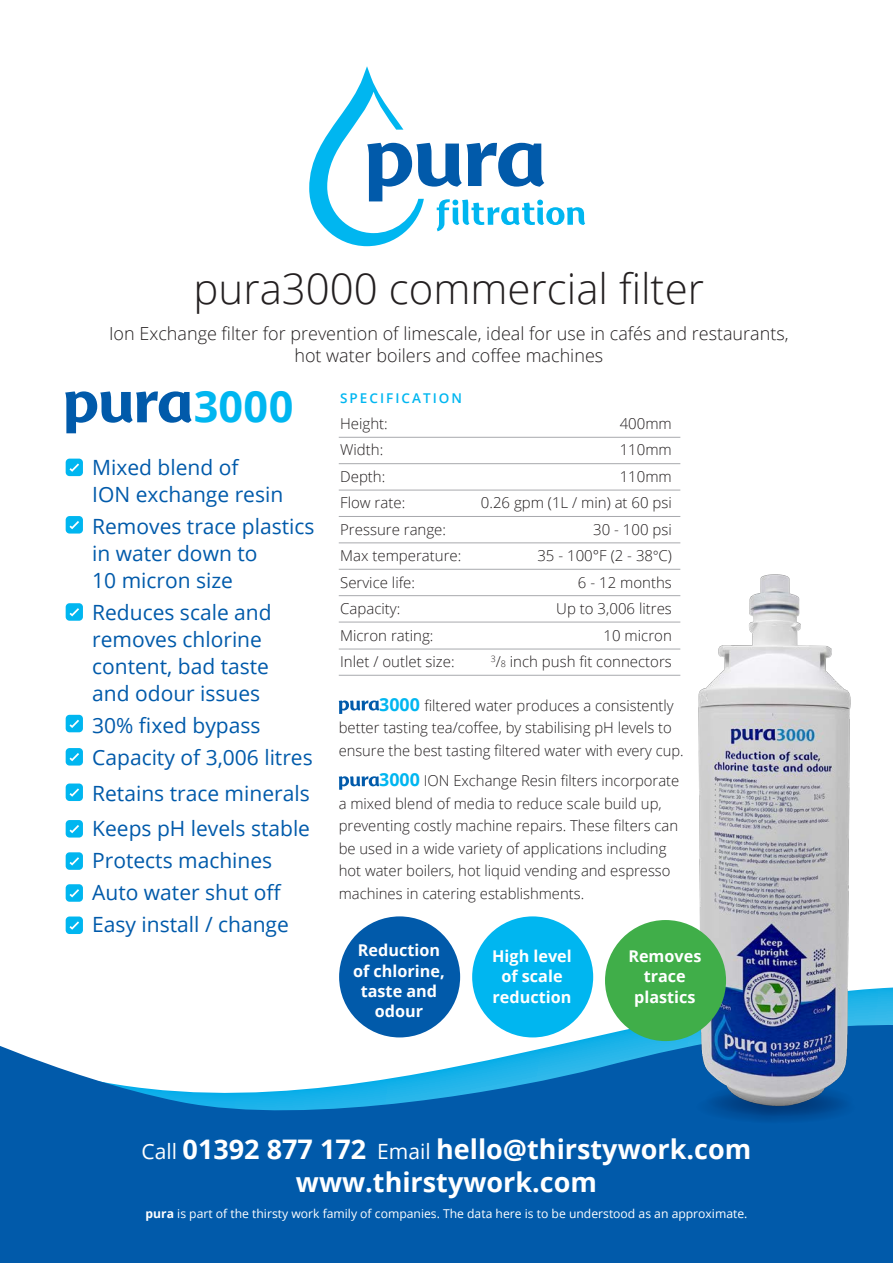
<style>
.page{position:relative;width:893px;height:1263px;background:#fff}
.page>*{position:absolute;margin:0;border:0;box-sizing:border-box;transform-origin:0 0}
.t1{font:700 43.2px "Open Sans";color:#00b6f0}
.t2{font:300 42px "Open Sans";color:#231f20}
.t3{font:700 27px/32.4px "Open Sans";color:#fff;text-align:center}
.t4{font:21px/27px "Open Sans";color:#015aaa}
.t5{font:300 18px/21.6px "Open Sans";color:#231f20;text-align:center}
.t6{font:700 16.2px/20.2px "Open Sans";color:#fff;text-align:center}
.t7{font:300 15px/22.5px "Open Sans";color:#231f20}
.t8{font:600 13.5px "Open Sans";letter-spacing:.15em;color:#00b6f0}
.t9{font:12.15px "Open Sans";color:#fff}
.s1{font-family:"Bariol";font-weight:400}
.s2{font-size:9px}
.s3{font-weight:700;font-size:18px;color:#00b6f0}
.s4{font-weight:400;font-size:21px}
.s5{font-weight:700}
</style>
<div class="page">
<svg style="left:0;top:1005px;width:893px;height:258px;fill:#015aaa"></svg>
<svg style="left:695px;top:1109px;width:162px;height:15px;background:#00519d"></svg>
<img style="left:652px;top:574px;width:225px;height:535px">
<svg style="left:65px;top:391px;width:127px;height:42px"></svg>
<hr style="left:339px;top:437px;width:341px;height:1px;background:#a8a9ad">
<hr style="left:339px;top:516px;width:341px;height:1px;background:#a8a9ad">
<hr style="left:339px;top:490px;width:341px;height:1px;background:#a8a9ad">
<hr style="left:339px;top:569px;width:341px;height:1px;background:#a8a9ad">
<hr style="left:339px;top:595px;width:341px;height:1px;background:#a8a9ad">
<hr style="left:339px;top:622px;width:341px;height:1px;background:#a8a9ad">
<hr style="left:339px;top:649px;width:341px;height:1px;background:#a8a9ad">
<hr style="left:339px;top:463px;width:341px;height:1px;background:#a8a9ad">
<hr style="left:339px;top:542px;width:341px;height:1px;background:#a8a9ad">
<svg style="left:309px;top:66px;width:276px;height:180px"></svg>
<div style="left:66px;top:459px;width:17px;height:17px;background:#00b6f0;border-radius:4px"></div>
<svg style="left:70px;top:463px;width:9px;height:9px"></svg>
<div style="left:66px;top:516px;width:17px;height:17px;background:#00b6f0;border-radius:4px"></div>
<svg style="left:70px;top:521px;width:9px;height:8px"></svg>
<div style="left:66px;top:603px;width:17px;height:18px;background:#00b6f0;border-radius:4px"></div>
<svg style="left:70px;top:608px;width:9px;height:8px"></svg>
<div style="left:66px;top:748px;width:17px;height:17px;background:#00b6f0;border-radius:4px"></div>
<svg style="left:70px;top:753px;width:9px;height:8px"></svg>
<div style="left:66px;top:715px;width:17px;height:17px;background:#00b6f0;border-radius:4px"></div>
<svg style="left:70px;top:720px;width:9px;height:8px"></svg>
<div style="left:66px;top:783px;width:17px;height:18px;background:#00b6f0;border-radius:4px"></div>
<svg style="left:70px;top:788px;width:9px;height:9px"></svg>
<div style="left:66px;top:820px;width:17px;height:17px;background:#00b6f0;border-radius:4px"></div>
<svg style="left:70px;top:825px;width:9px;height:8px"></svg>
<div style="left:66px;top:884px;width:17px;height:18px;background:#00b6f0;border-radius:4px"></div>
<svg style="left:70px;top:889px;width:9px;height:8px"></svg>
<div style="left:66px;top:852px;width:17px;height:18px;background:#00b6f0;border-radius:4px"></div>
<svg style="left:70px;top:857px;width:9px;height:8px"></svg>
<div style="left:66px;top:916px;width:17px;height:18px;background:#00b6f0;border-radius:4px"></div>
<svg style="left:70px;top:921px;width:9px;height:9px"></svg>
<svg style="left:339px;top:700px;width:40px;height:14px"></svg>
<svg style="left:339px;top:776px;width:40px;height:14px"></svg>
<div style="left:605px;top:920px;width:121px;height:121px;background:#40ae49;border-radius:50%"></div>
<div style="left:472px;top:916px;width:121px;height:121px;background:#00b6f0;border-radius:50%"></div>
<div style="left:339px;top:916px;width:121px;height:121px;background:#015aaa;border-radius:50%"></div>
<hr style="left:339px;top:675px;width:341px;height:1px;background:#a8a9ad">
<h2 class="t2" style="left:194px;top:260px;width:512px">pura3000 commercial filter</h2>
<p class="t5" style="left:109px;top:322px;width:681px">Ion Exchange filter for prevention of limescale, ideal for use in cafés and restaurants, hot water boilers and coffee machines</p>
<h1 class="t1" style="left:194px;top:376px;width:101px">3000</h1>
<p class="t8" style="left:340px;top:389px;width:123px">SPECIFICATION</p>
<p class="t7" style="left:340px;top:411px;width:49px">Height:</p>
<p class="t7" style="left:620px;top:411px;width:54px">400mm</p>
<p class="t7" style="left:340px;top:438px;width:45px">Width:</p>
<p class="t7" style="left:620px;top:438px;width:54px">110mm</p>
<p class="t7" style="left:340px;top:464px;width:47px">Depth:</p>
<p class="t7" style="left:620px;top:464px;width:54px">110mm</p>
<p class="t7" style="left:340px;top:491px;width:67px">Flow rate:</p>
<p class="t7" style="left:481px;top:491px;width:192px">0.26 gpm (1L / min) at 60 psi</p>
<p class="t7" style="left:340px;top:517px;width:107px">Pressure range:</p>
<p class="t7" style="left:593px;top:517px;width:80px">30 - 100 psi</p>
<p class="t7" style="left:340px;top:544px;width:123px">Max temperature:</p>
<p class="t7" style="left:537px;top:544px;width:136px">35 - 100°F (2 - 38<span class="s1">°</span>C)</p>
<p class="t7" style="left:340px;top:570px;width:76px">Service life:</p>
<p class="t7" style="left:578px;top:570px;width:95px">6 - 12 months</p>
<p class="t7" style="left:340px;top:597px;width:62px">Capacity:</p>
<p class="t7" style="left:556px;top:597px;width:117px">Up to 3,006 litres</p>
<p class="t7" style="left:340px;top:623px;width:95px">Micron rating:</p>
<p class="t7" style="left:604px;top:623px;width:70px">10 micron</p>
<p class="t7" style="left:340px;top:650px;width:116px">Inlet / outlet size:</p>
<p class="t7" style="left:491px;top:650px;width:183px"><sup>3</sup>/<span class="s2">8</span> inch push fit connectors</p>
<h3 class="t4" style="left:92px;top:453px;width:193px">Mixed blend of<br>ION exchange resin</h3>
<h3 class="t4" style="left:92px;top:512px;width:224px">Removes trace plastics in water down to<br>10 micron size</h3>
<h3 class="t4" style="left:92px;top:598px;width:181px">Reduces scale and removes chlorine content, bad taste and odour issues</h3>
<h3 class="t4" style="left:92px;top:709px;width:222px;line-height:32.1px">30% fixed bypass<br>Capacity of 3,006 litres</h3>
<h3 class="t4" style="left:92px;top:775px;width:219px;line-height:35.5px">Retains trace minerals<br>Keeps pH levels stable</h3>
<h3 class="t4" style="left:92px;top:844px;width:198px;line-height:32.1px">Protects machines<br>Auto water shut off<br>Easy install / change</h3>
<p class="t7" style="left:339px;top:693px;width:346px;text-indent:40px"><span class="s3">3000</span> filtered water produces a consistently better tasting tea/coffee, by stabilising pH levels to ensure the best tasting filtered water with every cup.</p>
<p class="t7" style="left:339px;top:769px;width:342px;text-indent:40px"><span class="s3">3000</span> ION Exchange Resin filters incorporate a mixed blend of media to reduce scale build up, preventing costly machine repairs. These filters can be used in a wide variety of applications including hot water boilers, hot liquid vending and espresso machines in catering establishments.</p>
<p class="t6" style="left:353px;top:940px;width:93px">Reduction of chlorine, taste and odour</p>
<p class="t6" style="left:492px;top:946px;width:81px">High level of scale reduction</p>
<p class="t6" style="left:628px;top:946px;width:75px">Removes trace plastics</p>
<h3 class="t3" style="left:142px;top:1132px;width:611px"><span class="s4">Call</span> 01392 877 172 <span class="s4">Email</span> hello@thirstywork.com www.thirstywork.com</h3>
<p class="t9" style="left:146px;top:1205px;width:603px"><span class="s5">pura</span> is part of the thirsty work family of companies. The data here is to be understood as an approximate.</p>
</div>
